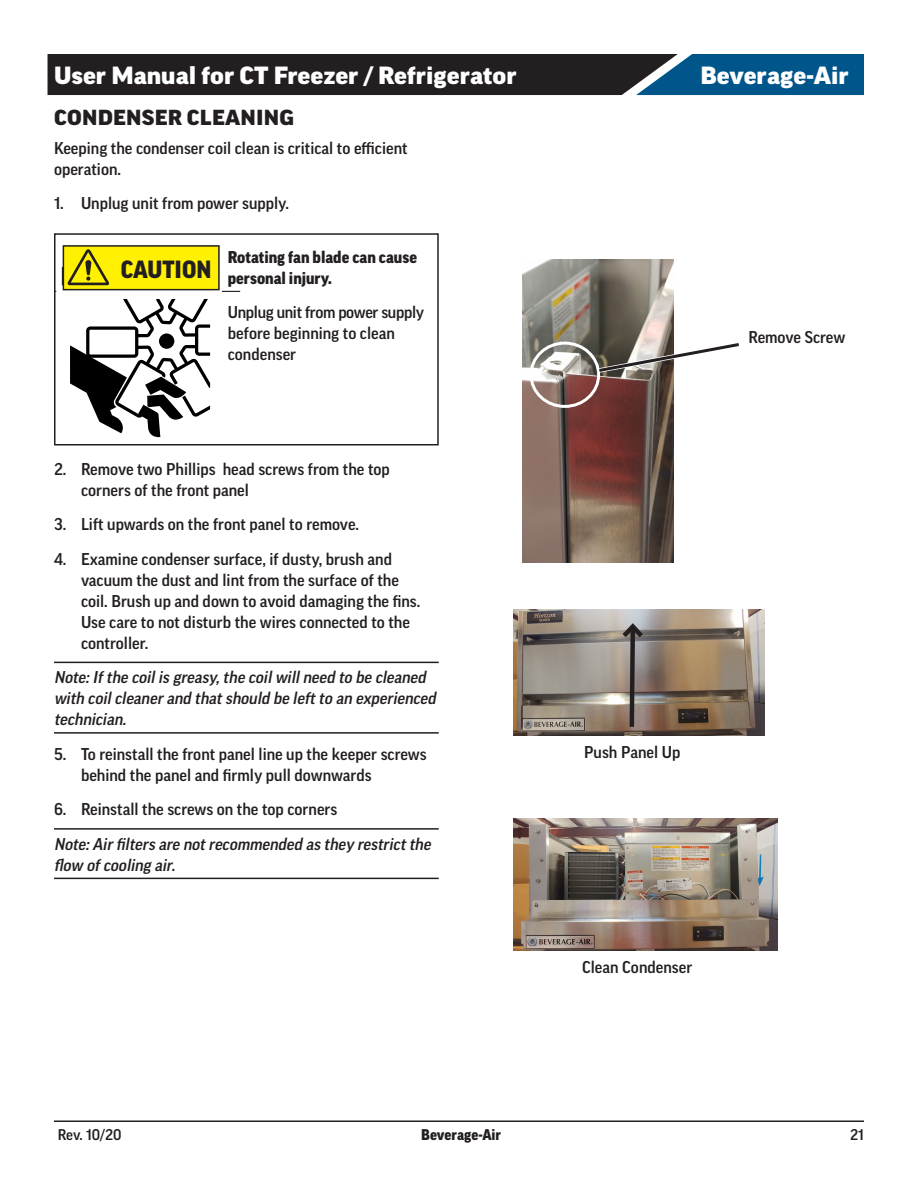
<style>
.page{position:relative;width:918px;height:1188px;background:#fff}
.page>*{position:absolute;margin:0;border:0;box-sizing:border-box;transform-origin:0 0}
.t1{font:900 expanded 24px "Good Pro";color:#fff}
.t2{font:900 24px "Good Pro";color:#231f20}
.Page_Header{font:900 expanded 21px "Good Pro";letter-spacing:.01em;color:#231f20}
.Body_-_Text{font:500 16.5px/21px "Good Pro";color:#231f20}
.Body_-_Notes{font:italic 500 16.5px/21px "Good Pro";color:#231f20}
.Body_-_Text-2{font:900 16.5px/21px "Good Pro";color:#231f20}
.t3{font:900 15px "Good Pro";color:#231f20}
.t4{font:500 15px "Good Pro";color:#231f20}
</style>
<div class="page">
<svg style="left:48px;top:54px;width:816px;height:41px;background:#1e2f3d"></svg>
<hr style="left:54px;top:1120px;width:810px;height:2px;background:#231f20">
<hr style="left:54px;top:662px;width:385px;height:1px;background:#231f20">
<hr style="left:54px;top:732px;width:385px;height:2px;background:#231f20">
<hr style="left:54px;top:828px;width:385px;height:2px;background:#231f20">
<hr style="left:54px;top:878px;width:385px;height:1px;background:#231f20">
<svg style="left:70px;top:299px;width:140px;height:139px"></svg>
<svg style="left:222px;top:291px;width:18px;height:1px"></svg>
<div style="left:54px;top:233px;width:385px;height:213px;border:2px solid #231f20"></div>
<div style="left:63px;top:246px;width:156px;height:44px;background:#fff101"></div>
<div style="left:63px;top:245px;width:157px;height:45px;border:2px solid #231f20"></div>
<svg style="left:62px;top:249px;width:47px;height:36px"></svg>
<img style="left:513px;top:610px;width:251px;height:125px">
<img style="left:513px;top:818px;width:265px;height:132px">
<img style="left:522px;top:259px;width:152px;height:303px">
<div style="left:530px;top:342px;width:70px;height:66px;border:3px solid #fff;border-radius:50%"></div>
<svg style="left:594px;top:339px;width:145px;height:37px"></svg>
<svg style="left:618px;top:620px;width:30px;height:111px;background:#8b817c"></svg>
<h1 class="t1" style="left:54px;top:62px;width:464px">User Manual for CT Freezer / Refrigerator</h1>
<h1 class="t1" style="left:700px;top:62px;width:150px">Beverage-Air</h1>
<p class="Page_Header" style="left:54px;top:106px;width:242px">CONDENSER CLEANING</p>
<p class="Body_-_Text" style="left:54px;top:137px;width:355px">Keeping the condenser coil clean is critical to efficient operation.</p>
<p class="Body_-_Text" style="left:54px;top:193px;width:237px">1. Unplug unit from power supply.</p>
<p class="t2" style="left:121px;top:256px;width:92px">CAUTION</p>
<p class="Body_-_Text-2" style="left:228px;top:246px;width:191px">Rotating fan blade can cause personal injury.</p>
<p class="Body_-_Text" style="left:228px;top:302px;width:198px">Unplug unit from power supply before beginning to clean condenser</p>
<p class="Body_-_Text" style="left:81px;top:458px;width:310px;text-indent:-27px">2. Remove two Phillips head screws from the top corners of the front panel</p>
<p class="Body_-_Text" style="left:54px;top:514px;width:307px">3. Lift upwards on the front panel to remove.</p>
<p class="Body_-_Text" style="left:81px;top:548px;width:341px;text-indent:-27px">4. Examine condenser surface, if dusty, brush and vacuum the dust and lint from the surface of the coil. Brush up and down to avoid damaging the fins.<br>Use care to not disturb the wires connected to the controller.</p>
<p class="Body_-_Notes" style="left:54px;top:667px;width:387px">Note:Ifthe coilis greasy,the coilwillneed to be cleaned with coilcleanerand thatshould be leftto an experienced technician.</p>
<p class="Body_-_Text" style="left:81px;top:743px;width:347px;text-indent:-27px">5. To reinstall the front panel line up the keeper screws behind the panel and firmly pull downwards</p>
<p class="Body_-_Text" style="left:54px;top:799px;width:285px">6. Reinstall the screws on the top corners</p>
<p class="Body_-_Notes" style="left:54px;top:833px;width:381px">Note:Airfilters are notrecommended as they restrictthe flow ofcooling air.</p>
<p class="Body_-_Text" style="left:748px;top:326px;width:98px">Remove Screw</p>
<p class="Body_-_Text" style="left:584px;top:741px;width:98px">Push Panel Up</p>
<p class="Body_-_Text" style="left:582px;top:956px;width:112px">Clean Condenser</p>
<p class="t4" style="left:58px;top:1127px;width:65px">Rev. 10/20</p>
<p class="t3" style="left:421px;top:1127px;width:82px">Beverage-Air</p>
<p class="t4" style="left:850px;top:1127px;width:15px">21</p>
</div>
